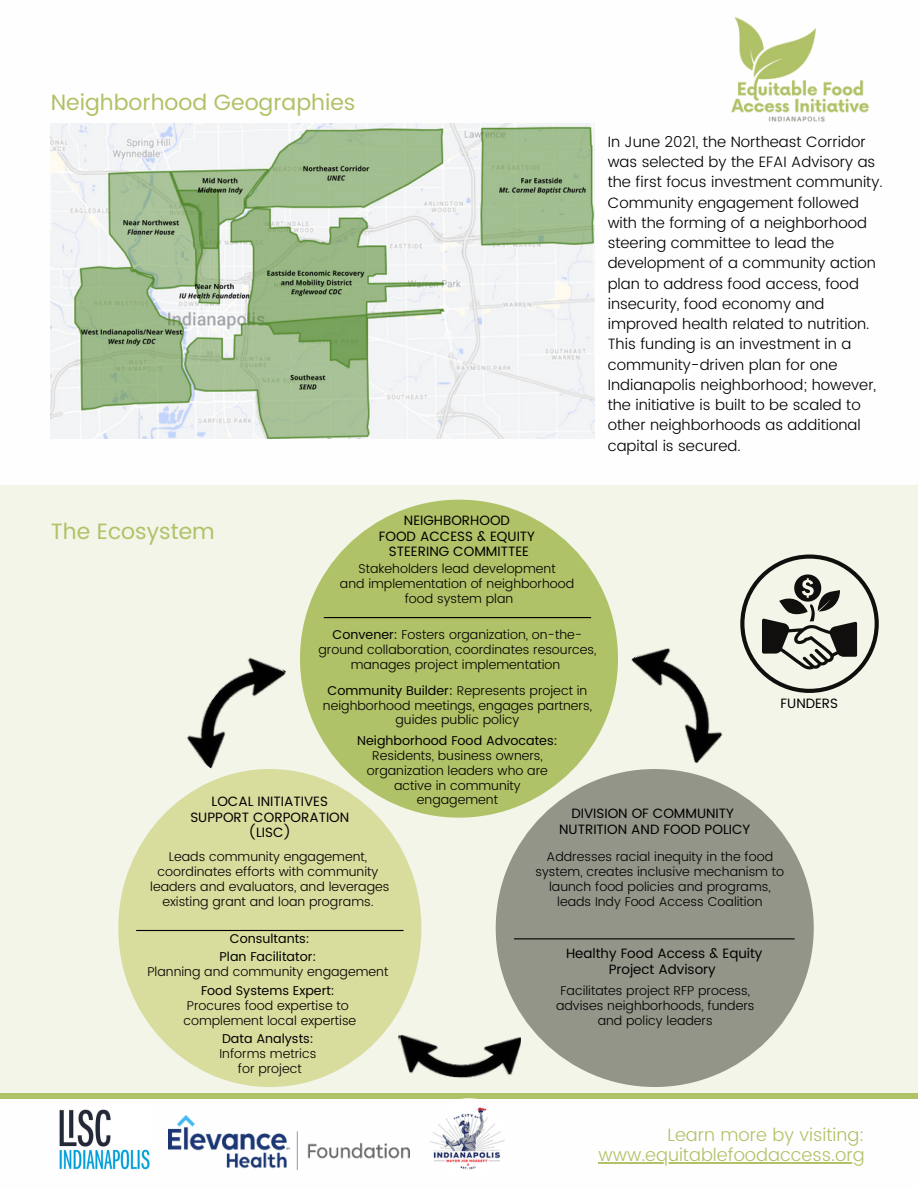
<style>
.page{position:relative;width:918px;height:1188px;background:#fff}
.page>*{position:absolute;margin:0;border:0;box-sizing:border-box;transform-origin:0 0}
.t1{font:22.2px "Poppins";color:#b0c267}
.t2{font:300 18px "Poppins";color:#b0c267}
.t3{font:300 15px/20.2px "Poppins";color:#000}
.t4{font:13.5px/15.8px "Poppins";color:#000;text-align:center}
.t5{font:300 12.75px/14.9px "Poppins";color:#000;text-align:center}
.t6{font:12.75px "Poppins";color:#000}
.s1{font-weight:400}
</style>
<div class="page">
<img style="left:731px;top:16px;width:138px;height:106px">
<div style="left:0;top:485px;width:918px;height:608px;background:#f2f5e7"></div>
<div style="left:300px;top:500px;width:318px;height:318px;background:#b0c267;border-radius:50%"></div>
<hr style="left:324px;top:617px;width:267px;height:1px;background:#000">
<div style="left:118px;top:769px;width:303px;height:318px;background:#d8dd9d;border-radius:50%"></div>
<hr style="left:136px;top:930px;width:268px;height:1px;background:#000">
<div style="left:496px;top:769px;width:318px;height:318px;background:#949589;border-radius:50%"></div>
<hr style="left:514px;top:938px;width:281px;height:1px;background:#000">
<img style="left:187px;top:621px;width:132px;height:173px">
<img style="left:596px;top:617px;width:128px;height:168px">
<img style="left:397px;top:993px;width:125px;height:106px">
<svg style="left:740px;top:555px;width:139px;height:138px"></svg>
<div style="left:0;top:1093px;width:918px;height:5px;background:#b0c267"></div>
<img style="left:427px;top:1098px;width:83px;height:72px">
<img style="left:59px;top:1109px;width:91px;height:61px">
<img style="left:51px;top:123px;width:544px;height:315px">
<img style="left:168px;top:1115px;width:242px;height:54px">
<hr style="left:599px;top:1162px;width:266px;height:1px;background:#b0c267">
<p class="t1" style="left:51px;top:90px;width:306px">Neighborhood Geographies</p>
<p class="t3" style="left:608px;top:132px;width:276px">In June 2021, the Northeast Corridor was selected by the EFAI Advisory as the first focus investment community.<br>Community engagement followed with the forming of a neighborhood steering committee to lead the development of a community action plan to address food access, food insecurity, food economy and improved health related to nutrition.<br>This funding is an investment in a community-driven plan for one Indianapolis neighborhood; however, the initiative is built to be scaled to other neighborhoods as additional capital is secured.</p>
<p class="t1" style="left:51px;top:518px;width:166px">The Ecosystem</p>
<p class="t4" style="left:404px;top:512px;width:108px">NEIGHBORHOOD</p>
<p class="t4" style="left:379px;top:528px;width:158px">FOOD ACCESS &amp; EQUITY</p>
<p class="t4" style="left:389px;top:544px;width:142px">STEERING COMMITTEE</p>
<p class="t5" style="left:358px;top:561px;width:199px">Stakeholders lead development</p>
<p class="t5" style="left:340px;top:576px;width:236px">and implementation of neighborhood</p>
<p class="t5" style="left:405px;top:591px;width:110px">food system plan</p>
<p class="t5" style="left:318px;top:628px;width:279px"><span class="s1">Convener:</span> Fosters organization, on-the&shy;ground collaboration, coordinates resources, manages project implementation</p>
<p class="t5" style="left:323px;top:683px;width:271px"><span class="s1">Community Builder:</span> Represents project in neighborhood meetings, engages partners, guides public policy</p>
<p class="t4" style="left:781px;top:696px;width:59px">FUNDERS</p>
<p class="t5" style="left:357px;top:733px;width:202px"><span class="s1">Neighborhood Food Advocates:<br></span>Residents, business owners, organization leaders who are active in community engagement</p>
<p class="t4" style="left:190px;top:793px;width:160px">LOCAL INITIATIVES<br>SUPPORT CORPORATION (LISC)</p>
<p class="t5" style="left:169px;top:850px;width:200px">Leads community engagement,</p>
<p class="t5" style="left:158px;top:864px;width:222px">coordinates efforts with community</p>
<p class="t5" style="left:150px;top:879px;width:241px">leaders and evaluators, and leverages existing grant and loan programs.</p>
<p class="t4" style="left:571px;top:806px;width:164px">DIVISION OF COMMUNITY</p>
<p class="t4" style="left:559px;top:822px;width:193px">NUTRITION AND FOOD POLICY</p>
<p class="t5" style="left:536px;top:850px;width:250px">Addresses racial inequity in the food system, creates inclusive mechanism to launch food policies and programs, leads Indy Food Access Coalition</p>
<p class="t4" style="left:566px;top:946px;width:198px">Healthy Food Access &amp; Equity<br>Project Advisory</p>
<p class="t5" style="left:556px;top:983px;width:200px">Facilitates project RFP process, advises neighborhoods, funders and policy leaders</p>
<p class="t6" style="left:230px;top:932px;width:81px">Consultants:</p>
<p class="t6" style="left:220px;top:949px;width:98px">Plan Facilitator:</p>
<p class="t5" style="left:147px;top:964px;width:242px">Planning and community engagement</p>
<p class="t6" style="left:201px;top:983px;width:135px">Food Systems Expert:</p>
<p class="t5" style="left:187px;top:998px;width:163px">Procures food expertise to</p>
<p class="t5" style="left:183px;top:1013px;width:174px">complement local expertise</p>
<p class="t6" style="left:222px;top:1031px;width:93px">Data Analysts:</p>
<p class="t5" style="left:220px;top:1046px;width:98px">Informs metrics</p>
<p class="t5" style="left:238px;top:1061px;width:65px">for project</p>
<p class="t2" style="left:668px;top:1124px;width:199px">Learn more by visiting:</p>
<p class="t2" style="left:599px;top:1144px;width:268px">www.equitablefoodaccess.org</p>
</div>
